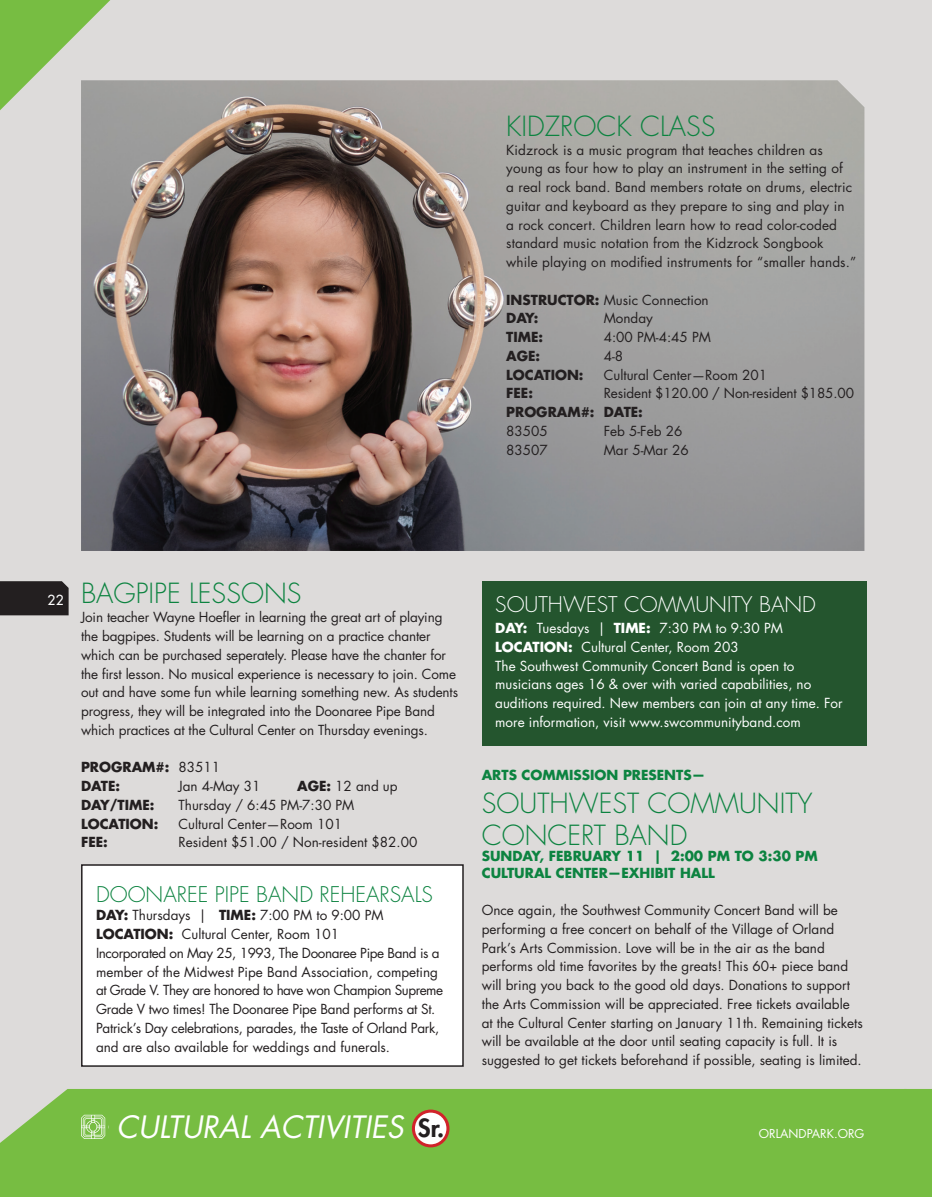
<style>
.page{position:relative;width:932px;height:1197px;background:#fff}
.page>*{position:absolute;margin:0;border:0;box-sizing:border-box;transform-origin:0 0}
.t1{font:italic 30px "Futura Std";color:#fff}
.t2{font:300 27px/32.4px "Futura Std";color:#0c8340}
.t3{font:800 24.45px "Futura Std";color:#231f20}
.t4{font:300 21px "Futura Std";color:#0c8340}
.t5{font:300 21px "Futura Std";color:#fff}
.t6{font:13.5px/18.8px "Futura Std";color:#231f20}
.t7{font:13.5px/18.8px "Futura Std";letter-spacing:-.02em;color:#231f20}
.t8{font:13.5px/18.8px "Futura Std";color:#fff}
.t9{font:700 13.5px/18.8px "Futura Std";color:#231f20}
.t10{font:700 13.5px/16.2px "Futura Std";color:#0c8340}
.t11{font:500 13.5px "Futura Std";color:#fff}
.t12{font:12px "Futura Std";color:#fff}
.s1{font-weight:400}
.s2{font-weight:700}
</style>
<div class="page">
<div style="left:904px;top:0;width:28px;height:1182px;background:#dddbda"></div>
<div style="left:0;top:0;width:904px;height:1182px;background:#dddbda"></div>
<div style="left:906px;top:1089px;width:26px;height:108px;background:#77bd42"></div>
<div style="left:0;top:1089px;width:906px;height:108px;background:#77bd42"></div>
<div style="left:0;top:581px;width:69px;height:34px;background:#231f20"></div>
<svg style="left:0;top:0;width:110px;height:110px"></svg>
<svg style="left:81px;top:1114px;width:24px;height:25px"></svg>
<div style="left:82px;top:865px;width:381px;height:201px;background:#fff"></div>
<div style="left:81px;top:864px;width:383px;height:203px;border:2px solid #231f20"></div>
<div style="left:482px;top:581px;width:384px;height:164px;background:#24552e"></div>
<img style="left:81px;top:80px;width:783px;height:471px">
<div style="left:413px;top:1111px;width:35px;height:35px;background:#fff;border-radius:50%"></div>
<div style="left:412px;top:1109px;width:37px;height:38px;border:3px solid #d1232a;border-radius:50%"></div>
<h2 class="t2" style="left:506px;top:111px;width:211px">KIDZROCK CLASS</h2>
<p class="t6" style="left:506px;top:140px;width:351px">Kidzrock is a music program that teaches children as young as four how to play an instrument in the setting of<br>a real rock band. Band members rotate on drums, electric guitar and keyboard as they prepare to sing and play in<br>a rock concert. Children learn how to read color-coded standard music notation from the Kidzrock Songbook while playing on modified instruments for “smaller hands.”</p>
<p class="t9" style="left:506px;top:290px;width:204px">INSTRUCTOR: <span class="s1">Music Connection<br></span>DAY:</p>
<p class="t6" style="left:603px;top:309px;width:51px">Monday</p>
<p class="t9" style="left:506px;top:327px;width:38px">TIME:</p>
<p class="t6" style="left:603px;top:328px;width:109px">4:00 PM-4:45 PM</p>
<p class="t9" style="left:506px;top:346px;width:35px">AGE:</p>
<p class="t6" style="left:603px;top:347px;width:21px">4-8</p>
<p class="t9" style="left:506px;top:365px;width:79px">LOCATION:</p>
<p class="t6" style="left:603px;top:365px;width:165px">Cultural Center—Room 201</p>
<p class="t9" style="left:506px;top:384px;width:28px">FEE:</p>
<p class="t6" style="left:603px;top:384px;width:252px">Resident $120.00 / Non-resident $185.00</p>
<p class="t9" style="left:506px;top:402px;width:138px">PROGRAM#: DATE:</p>
<p class="t6" style="left:506px;top:422px;width:43px">83505</p>
<p class="t6" style="left:603px;top:422px;width:80px">Feb 5-Feb 26</p>
<p class="t6" style="left:506px;top:440px;width:43px">83507</p>
<p class="t6" style="left:603px;top:440px;width:86px">Mar 5-Mar 26</p>
<p class="t11" style="left:47px;top:591px;width:18px">22</p>
<h2 class="t2" style="left:81px;top:578px;width:222px">BAGPIPE LESSONS</h2>
<p class="t6" style="left:81px;top:608px;width:378px">Join teacher Wayne Hoefler in learning the great art of playing the bagpipes. Students will be learning on a practice chanter which can be purchased seperately. Please have the chanter for the first lesson. No musical experience is necessary to join. Come out and have some fun while learning something new. As students progress, they will be integrated into the Doonaree Pipe Band which practices at the Cultural Center on Thursday evenings.</p>
<p class="t9" style="left:81px;top:757px;width:141px">PROGRAM#: <span class="s1">83511<br></span>DATE:</p>
<p class="t6" style="left:178px;top:777px;width:83px">Jan 4-May 31</p>
<p class="t6" style="left:297px;top:777px;width:102px"><span class="s2">AGE:</span> 12 and up</p>
<p class="t9" style="left:81px;top:795px;width:75px">DAY/TIME:</p>
<p class="t6" style="left:178px;top:795px;width:177px">Thursday / 6:45 PM-7:30 PM</p>
<p class="t9" style="left:81px;top:814px;width:79px">LOCATION:</p>
<p class="t6" style="left:178px;top:814px;width:165px">Cultural Center—Room 101</p>
<p class="t9" style="left:81px;top:832px;width:28px">FEE:</p>
<p class="t6" style="left:178px;top:833px;width:240px">Resident $51.00 / Non-resident $82.00</p>
<h3 class="t4" style="left:96px;top:881px;width:338px">DOONAREE PIPE BAND REHEARSALS</h3>
<p class="t7" style="left:96px;top:906px;width:348px"><span class="s2">DAY:</span> Thursdays | <span class="s2">TIME:</span> 7:00 PM to 9:00 PM <span class="s2">LOCATION:</span> Cultural Center, Room 101<br>Incorporated on May 25, 1993, The Doonaree Pipe Band is a member of the Midwest Pipe Band Association, competing at Grade V. They are honored to have won Champion Supreme Grade V two times! The Doonaree Pipe Band performs at St.<br>Patrick’s Day celebrations, parades, the Taste of Orland Park, and are also available for weddings and funerals.</p>
<h1 class="t1" style="left:117px;top:1108px;width:288px">CULTURAL ACTIVITIES</h1>
<h3 class="t3" style="left:418px;top:1112px;width:28px">Sr.</h3>
<h3 class="t5" style="left:495px;top:591px;width:322px">SOUTHWEST COMMUNITY BAND</h3>
<p class="t8" style="left:495px;top:619px;width:349px"><span class="s2">DAY:</span> Tuesdays | <span class="s2">TIME:</span> 7:30 PM to 9:30 PM <span class="s2">LOCATION:</span> Cultural Center, Room 203<br>The Southwest Community Concert Band is open to musicians ages 16 &amp; over with varied capabilities, no auditions required. New members can join at any time. For more information, visit www.swcommunityband.com</p>
<p class="t10" style="left:482px;top:767px;width:225px">ARTS COMMISSION PRESENTS—</p>
<h2 class="t2" style="left:482px;top:787px;width:332px">SOUTHWEST COMMUNITY<br>CONCERT BAND</h2>
<p class="t10" style="left:482px;top:848px;width:337px">SUNDAY, FEBRUARY 11 | 2:00 PM TO 3:30 PM<br>CULTURAL CENTER—EXHIBIT HALL</p>
<p class="t6" style="left:482px;top:901px;width:382px">Once again, the Southwest Community Concert Band will be performing a free concert on behalf of the Village of Orland Park’s Arts Commission. Love will be in the air as the band performs old time favorites by the greats! This 60+ piece band will bring you back to the good old days. Donations to support the Arts Commission will be appreciated. Free tickets available at the Cultural Center starting on January 11th. Remaining tickets will be available at the door until seating capacity is full. It is suggested to get tickets beforehand if possible, seating is limited.</p>
<p class="t12" style="left:758px;top:1126px;width:107px">ORLANDPARK.ORG</p>
</div>
